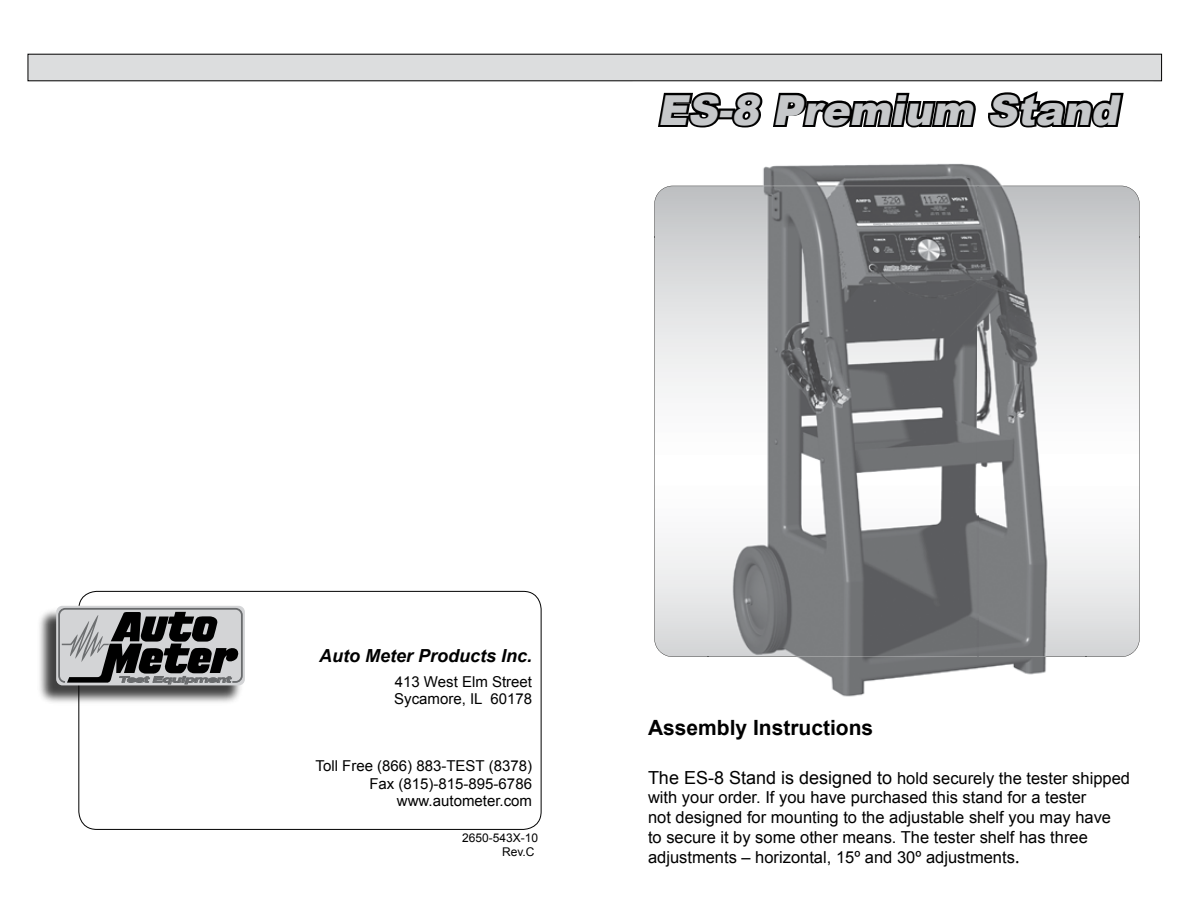
<style>
.page{position:relative;width:1188px;height:918px;background:#fff}
.page>*{position:absolute;margin:0;border:0;box-sizing:border-box;transform-origin:0 0}
.t1{font:italic 900 41.4px "Arial";color:#c6c8ca}
.t2{font:700 21px "Arial";color:#000}
.t3{font:italic 700 18px "Arial";color:#000}
.t4{font:16.5px/19.8px "Arial";color:#000}
.t5{font:15px/16.5px "Arial";color:#000}
.t6{font:12px/14.4px "Arial";color:#000;text-align:right}
.t7{font:italic 700 8.25px "Helvetica";letter-spacing:-.05em;color:#696b6d;scale:2.02 1}
.s1{font-size:18px}
.s2{font-family:"Georgia"}
</style>
<div class="page">
<svg style="left:28px;top:54px;width:1134px;height:27px"></svg>
<img style="left:670px;top:163px;width:454px;height:23px">
<img style="left:797px;top:657px;width:250px;height:40px">
<img style="left:709px;top:238px;width:268px;height:367px">
<img style="left:977px;top:238px;width:108px;height:367px">
<img style="left:654px;top:186px;width:486px;height:52px">
<img style="left:654px;top:237px;width:55px;height:420px">
<img style="left:1085px;top:237px;width:55px;height:420px">
<img style="left:708px;top:605px;width:378px;height:52px">
<div style="left:78px;top:591px;width:464px;height:239px;border:1px solid #000;border-radius:18px"></div>
<div style="left:37px;top:607px;width:208px;height:99px;background:#000;opacity:.75"></div>
<div style="left:56px;top:606px;width:189px;height:79px;background:#d3d4d6;border-radius:6px"></div>
<div style="left:58px;top:608px;width:185px;height:75px;border:2px solid #696b6d;border-radius:6px"></div>
<svg style="left:62px;top:612px;width:178px;height:72px"></svg>
<svg style="left:658px;top:92px;width:318px;height:36px"></svg>
<svg style="left:988px;top:91px;width:136px;height:37px"></svg>
<h1 class="t1" style="left:658px;top:87px;width:470px">ES-8 Premium Stand</h1>
<p class="t7" style="left:118px;top:674px;width:57px">Test Equipment</p>
<p class="t3" style="left:319px;top:645px;width:215px">Auto Meter Products Inc.</p>
<p class="t5" style="left:394px;top:674px;width:139px">413 West Elm Street<br>Sycamore, IL 60178</p>
<p class="t5" style="left:316px;top:757px;width:218px;line-height:18px;text-align:right">Toll Free (866) 883-TEST (8378)<br>Fax (815)-815-895-6786</p>
<p class="t5" style="left:397px;top:792px;width:137px">www.autometer.com</p>
<p class="t6" style="left:462px;top:830px;width:78px">2650-543X-10<br>Rev.C</p>
<p class="t2" style="left:648px;top:716px;width:227px">Assembly Instructions</p>
<p class="t4" style="left:648px;top:768px;width:484px"><span class="s1">The ES-8 Stand is designed to</span> hold securely the tester shipped with your order. If you have purchased this stand for a tester<br>not designed for mounting to the adjustable shelf you may have<br>to secure it by some other means. The tester shelf has three adjustments – horizontal, 15º and 30º adjustments<span class="s2">.</span></p>
</div>
